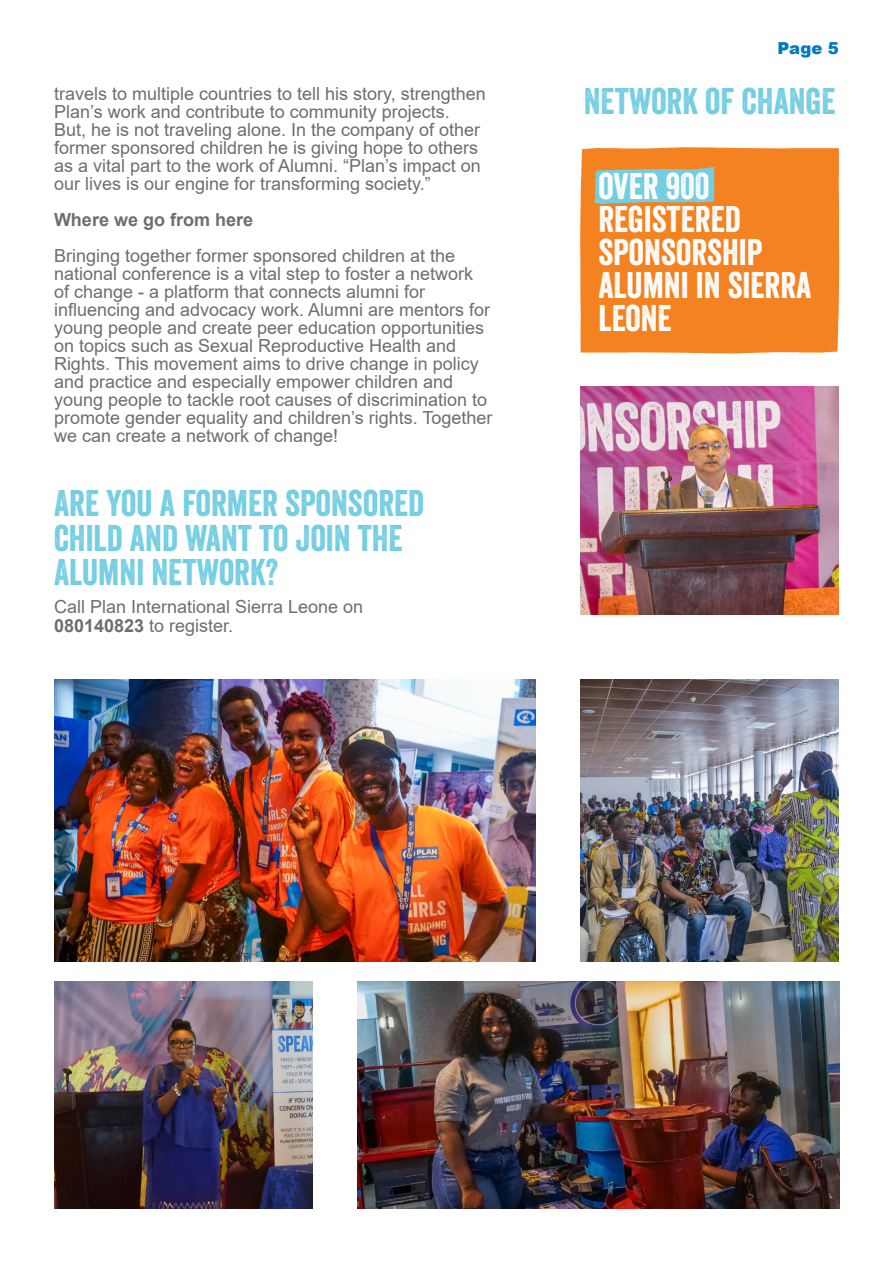
<style>
.page{position:relative;width:893px;height:1263px;background:#fff}
.page>*{position:absolute;margin:0;border:0;box-sizing:border-box;transform-origin:0 0}
.t1{font:36px/34.5px "Veneer";color:#74cee2}
.t2{font:36px/33px "Veneer";color:#fff}
.t3{font:18px/18px "Arial";color:#6d6e71}
.t4{font:700 18px "Arial";color:#6d6e71}
.t5{font:900 16.5px "Arial";color:#0079c1}
.s1{font-weight:700}
</style>
<div class="page">
<img style="left:54px;top:679px;width:482px;height:282px">
<div style="left:580px;top:147px;width:259px;height:206px;background:#f58220"></div>
<svg style="left:594px;top:167px;width:121px;height:37px;background:#83c4cb"></svg>
<img style="left:580px;top:386px;width:259px;height:228px">
<img style="left:54px;top:981px;width:259px;height:228px">
<img style="left:358px;top:981px;width:481px;height:228px">
<img style="left:580px;top:679px;width:259px;height:282px">
<p class="t3" style="left:54px;top:85px;width:433px">travels to multiple countries to tell his story, strengthen Plan’s work and contribute to community projects.<br>But, he is not traveling alone. In the company of other former sponsored children he is giving hope to others as a vital part to the work of Alumni. “Plan’s impact on our lives is our engine for transforming society.”</p>
<p class="t4" style="left:54px;top:207px;width:201px">Where we go from here</p>
<p class="t3" style="left:54px;top:247px;width:440px">Bringing together former sponsored children at the national conference is a vital step to foster a network of change - a platform that connects alumni for influencing and advocacy work. Alumni are mentors for young people and create peer education opportunities on topics such as Sexual Reproductive Health and Rights. This movement aims to drive change in policy and practice and especially empower children and young people to tackle root causes of discrimination to promote gender equality and children’s rights. Together we can create a network of change!</p>
<h1 class="t1" style="left:54px;top:486px;width:372px">ARE YOU A FORMER SPONSORED<br>CHILD AND WANT TO JOIN THE<br>ALUMNI NETWORK?</h1>
<p class="t3" style="left:54px;top:598px;width:311px">Call Plan International Sierra Leone on<br><span class="s1">080140823</span> to register.</p>
<p class="t5" style="left:777px;top:36px;width:63px">Page 5</p>
<h1 class="t1" style="left:584px;top:83px;width:253px">NETWORK OF CHANGE</h1>
<h1 class="t2" style="left:598px;top:169px;width:215px">OVER 900<br>REGISTERED<br>SPONSORSHIP<br>ALUMNI IN SIERRA<br>LEONE</h1>
</div>
